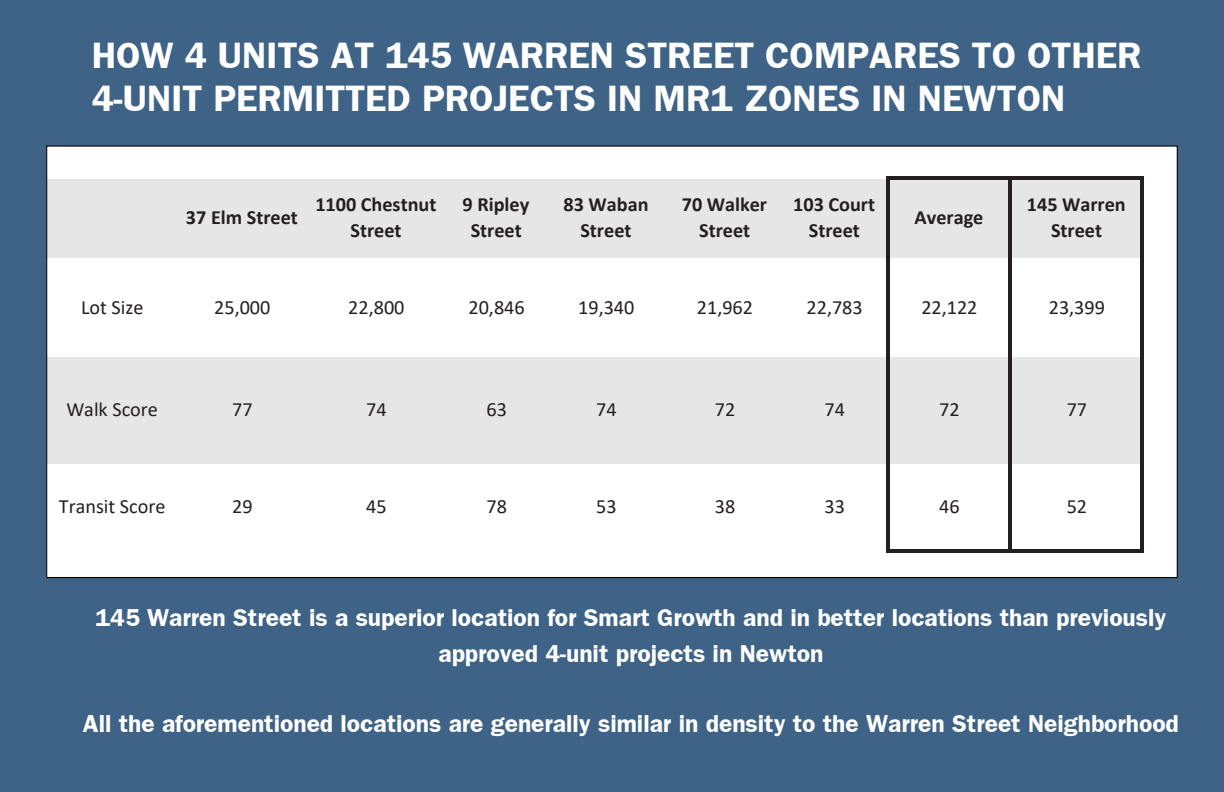
<style>
.page{position:relative;width:1224px;height:792px;background:#3e6387}
.page>*{position:absolute;margin:0;border:0;box-sizing:border-box;transform-origin:0 0}
.t1{font:36px/43.2px "SPBENF Bold";color:#fff}
.t2{font:24px/36px "SPBENF Bold";color:#fff;text-align:center}
.t3{font:20.2px "Calibri";color:#231f20}
.t4{font:700 20.2px/26.5px "Calibri";color:#231f20;text-align:center}
</style>
<div class="page">
<div style="left:47px;top:146px;width:1130px;height:432px;background:#fff"></div>
<div style="left:47px;top:179px;width:1096px;height:79px;background:#e7e6e6"></div>
<div style="left:47px;top:357px;width:1096px;height:106px;background:#e7e6e6"></div>
<hr style="left:886px;top:176px;width:3px;height:376px;background:#231f20">
<hr style="left:1008px;top:180px;width:4px;height:372px;background:#231f20">
<hr style="left:1141px;top:180px;width:3px;height:372px;background:#231f20">
<hr style="left:890px;top:176px;width:254px;height:4px;background:#231f20">
<hr style="left:890px;top:549px;width:254px;height:3px;background:#231f20">
<p class="t1" style="left:92px;top:33px;width:1051px">HOW 4 UNITS AT 145 WARREN STREET COMPARES TO OTHER<br>4-UNIT PERMITTED PROJECTS IN MR1 ZONES IN NEWTON</p>
<p class="t4" style="left:186px;top:206px;width:113px">37 Elm Street</p>
<p class="t4" style="left:315px;top:193px;width:122px">1100 Chestnut<br>Street</p>
<p class="t4" style="left:463px;top:193px;width:68px">9 Ripley<br>Street</p>
<p class="t4" style="left:564px;top:193px;width:86px">83 Waban<br>Street</p>
<p class="t4" style="left:682px;top:193px;width:87px">70 Walker<br>Street</p>
<p class="t4" style="left:793px;top:193px;width:83px">103 Court<br>Street</p>
<p class="t4" style="left:915px;top:206px;width:70px">Average</p>
<p class="t4" style="left:1027px;top:193px;width:100px">145 Warren<br>Street</p>
<p class="t3" style="left:81px;top:300px;width:64px">Lot Size</p>
<p class="t3" style="left:214px;top:300px;width:58px">25,000</p>
<p class="t3" style="left:348px;top:300px;width:58px">22,800</p>
<p class="t3" style="left:469px;top:300px;width:58px">20,846</p>
<p class="t3" style="left:578px;top:300px;width:58px">19,340</p>
<p class="t3" style="left:697px;top:300px;width:58px">21,962</p>
<p class="t3" style="left:807px;top:300px;width:58px">22,783</p>
<p class="t3" style="left:921px;top:300px;width:58px">22,122</p>
<p class="t3" style="left:1049px;top:300px;width:58px">23,399</p>
<p class="t3" style="left:66px;top:403px;width:93px">Walk Score</p>
<p class="t3" style="left:232px;top:403px;width:22px">77</p>
<p class="t3" style="left:366px;top:403px;width:22px">74</p>
<p class="t3" style="left:486px;top:403px;width:22px">63</p>
<p class="t3" style="left:596px;top:403px;width:22px">74</p>
<p class="t3" style="left:715px;top:403px;width:22px">72</p>
<p class="t3" style="left:825px;top:403px;width:22px">74</p>
<p class="t3" style="left:939px;top:403px;width:22px">72</p>
<p class="t3" style="left:1067px;top:403px;width:22px">77</p>
<p class="t3" style="left:59px;top:499px;width:108px">Transit Score</p>
<p class="t3" style="left:232px;top:499px;width:22px">29</p>
<p class="t3" style="left:366px;top:499px;width:22px">45</p>
<p class="t3" style="left:486px;top:499px;width:22px">78</p>
<p class="t3" style="left:596px;top:499px;width:22px">53</p>
<p class="t3" style="left:715px;top:499px;width:22px">38</p>
<p class="t3" style="left:825px;top:499px;width:22px">33</p>
<p class="t3" style="left:939px;top:499px;width:22px">46</p>
<p class="t3" style="left:1067px;top:499px;width:22px">52</p>
<p class="t2" style="left:95px;top:599px;width:1072px">145 Warren Street is a superior location for Smart Growth and in better locations than previously approved 4-unit projects in Newton</p>
<p class="t2" style="left:83px;top:705px;width:1098px">All the aforementioned locations are generally similar in density to the Warren Street Neighborhood</p>
</div>
